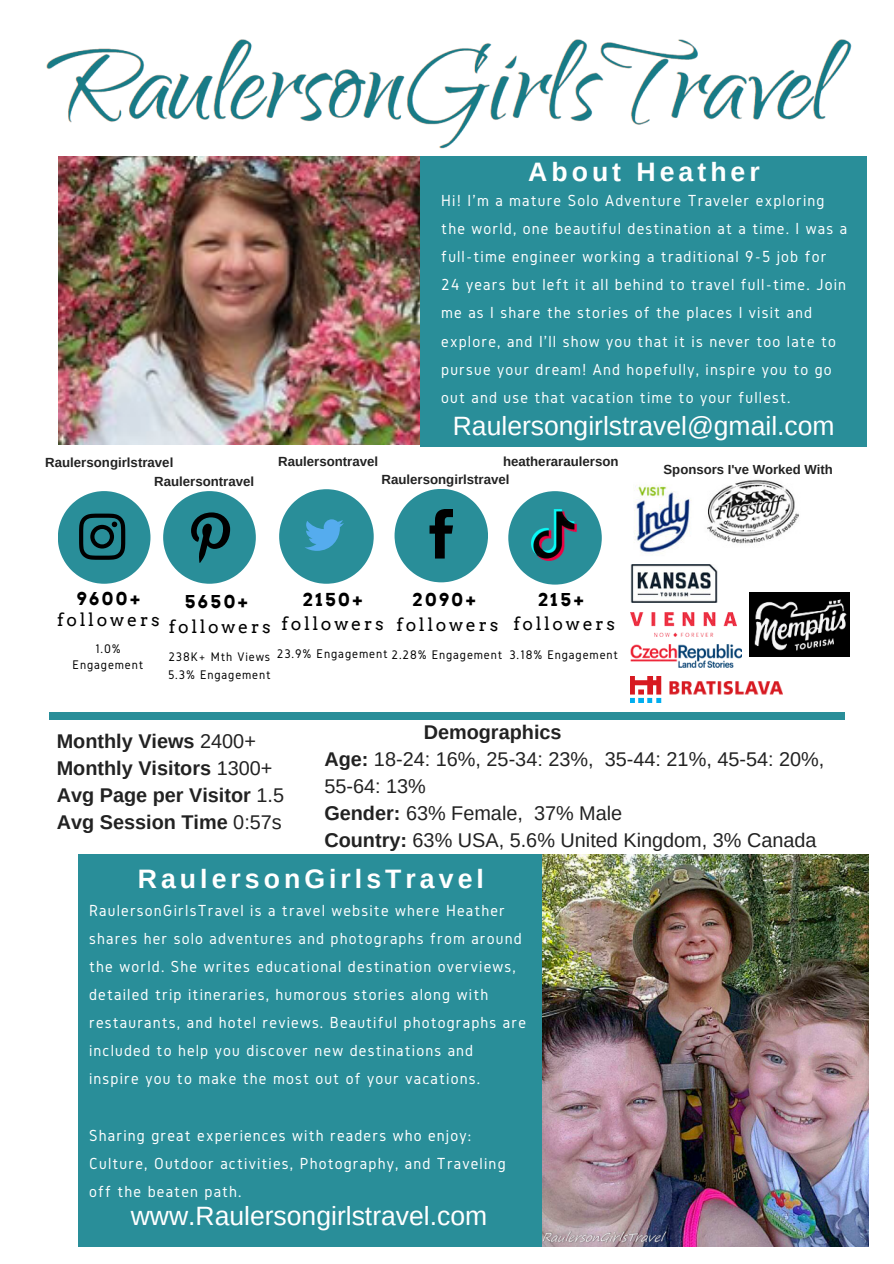
<style>
.page{position:relative;width:894px;height:1264px;background:#fff}
.page>*{position:absolute;margin:0;border:0;box-sizing:border-box;transform-origin:0 0}
.t1{font:700 26.7px "Arimo";letter-spacing:.15em;color:#fff}
.t2{font:26.55px "Arimo";color:#fff}
.t3{font:19.8px/27px "Arimo";color:#222}
.t4{font:700 19.8px/27px "Arimo";color:#222}
.t5{font:17.85px "Arvo";letter-spacing:.15em;color:#000}
.t6{font:700 17.85px "Arvo";color:#000}
.t7{font:17.7px "Arvo";letter-spacing:.15em;color:#000}
.t8{font:700 17.7px "Arvo";letter-spacing:.15em;color:#000}
.t9{font:16.65px/28.2px "Gidole";letter-spacing:.07em;color:#fff}
.t10{font:700 13.2px "Arimo";color:#222}
.t11{font:13.05px "Gidole";letter-spacing:.07em;color:#000}
.t12{font:12.9px/18px "Gidole";letter-spacing:.07em;color:#000}
.s1{font-weight:400}
.s2{font-weight:700}
</style>
<div class="page">
<img style="left:59px;top:156px;width:361px;height:289px">
<svg style="left:279px;top:489px;width:94px;height:94px"></svg>
<svg style="left:58px;top:491px;width:92px;height:92px"></svg>
<svg style="left:394px;top:489px;width:94px;height:93px"></svg>
<div style="left:49px;top:712px;width:795px;height:7px;background:#298e99"></div>
<div style="left:420px;top:156px;width:446px;height:291px;background:#298e99"></div>
<img style="left:46px;top:39px;width:806px;height:110px">
<div style="left:78px;top:854px;width:492px;height:392px;background:#298e99"></div>
<img style="left:542px;top:854px;width:325px;height:392px">
<img style="left:749px;top:592px;width:100px;height:64px">
<img style="left:630px;top:644px;width:111px;height:23px">
<svg style="left:163px;top:491px;width:93px;height:92px"></svg>
<img style="left:630px;top:612px;width:106px;height:25px">
<img style="left:630px;top:677px;width:152px;height:25px">
<svg style="left:508px;top:491px;width:93px;height:93px"></svg>
<img style="left:634px;top:484px;width:56px;height:70px">
<img style="left:707px;top:479px;width:92px;height:65px">
<img style="left:630px;top:565px;width:87px;height:37px">
<img style="left:528px;top:509px;width:51px;height:51px">
<h1 class="t1" style="left:528px;top:154px;width:233px">About Heather</h1>
<p class="t9" style="left:441px;top:186px;width:407px">Hi! I'm a mature Solo Adventure Traveler exploring the world, one beautiful destination at a time. I was a full-time engineer working a traditional 9-5 job for 24 years but left it all behind to travel full-time. Join me as I share the stories of the places I visit and explore, and I'll show you that it is never too late to pursue your dream! And hopefully, inspire you to go out and use that vacation time to your fullest.</p>
<p class="t10" style="left:45px;top:453px;width:130px">Raulersongirlstravel</p>
<p class="t10" style="left:154px;top:472px;width:102px">Raulersontravel</p>
<h2 class="t2" style="left:452px;top:408px;width:383px">Raulersongirlstravel@gmail.com</h2>
<p class="t10" style="left:278px;top:452px;width:102px">Raulersontravel</p>
<p class="t10" style="left:503px;top:453px;width:117px">heatheraraulerson</p>
<p class="t10" style="left:381px;top:470px;width:129px">Raulersongirlstravel</p>
<p class="t10" style="left:663px;top:460px;width:171px">Sponsors I've Worked With</p>
<p class="t8" style="left:76px;top:588px;width:66px">9600+</p>
<p class="t7" style="left:57px;top:608px;width:104px">followers</p>
<p class="t8" style="left:185px;top:590px;width:65px">5650+</p>
<p class="t7" style="left:169px;top:615px;width:103px">followers</p>
<p class="t6" style="left:302px;top:588px;width:62px">2150+</p>
<p class="t5" style="left:281px;top:613px;width:104px">followers</p>
<p class="t8" style="left:412px;top:588px;width:65px">2090+</p>
<p class="t7" style="left:396px;top:613px;width:103px">followers</p>
<p class="t8" style="left:537px;top:588px;width:48px">215+</p>
<p class="t7" style="left:513px;top:613px;width:103px">followers</p>
<p class="t12" style="left:73px;top:641px;width:72px;line-height:15.8px;text-align:center">1.0%<br>Engagement</p>
<p class="t11" style="left:277px;top:646px;width:227px">23.9% Engagement <sub>2.28%</sub> <sub>Engagement</sub></p>
<p class="t12" style="left:168px;top:647px;width:104px">238K+ Mth Views<br>5.3% Engagement</p>
<p class="t12" style="left:509px;top:645px;width:110px">3.18% Engagement</p>
<p class="t4" style="left:57px;top:728px;width:229px">Monthly Views <span class="s1">2400+<br></span>Monthly Visitors <span class="s1">1300+<br></span>Avg Page per Visitor <span class="s1">1.5<br></span>Avg Session Time <span class="s1">0:57s</span></p>
<p class="t3" style="left:324px;top:719px;width:501px;text-indent:99px"><span class="s2">Demographics<br>Age:</span> 18-24: 16%, 25-34: 23%, 35-44: 21%, 45-54: 20%,<br>55-64: 13%<br><span class="s2">Gender:</span> 63% Female, 37% Male<br><span class="s2">Country:</span> 63% USA, 5.6% United Kingdom, 3% Canada</p>
<h1 class="t1" style="left:138px;top:860px;width:347px">RaulersonGirlsTravel</h1>
<p class="t9" style="left:89px;top:896px;width:438px">RaulersonGirlsTravel is a travel website where Heather shares her solo adventures and photographs from around the world. She writes educational destination overviews, detailed trip itineraries, humorous stories along with restaurants, and hotel reviews. Beautiful photographs are included to help you discover new destinations and inspire you to make the most out of your vacations.</p>
<p class="t9" style="left:89px;top:1121px;width:418px">Sharing great experiences with readers who enjoy:<br>Culture, Outdoor activities, Photography, and Traveling off the beaten path.</p>
<h2 class="t2" style="left:131px;top:1198px;width:358px">www.Raulersongirlstravel.com</h2>
</div>
